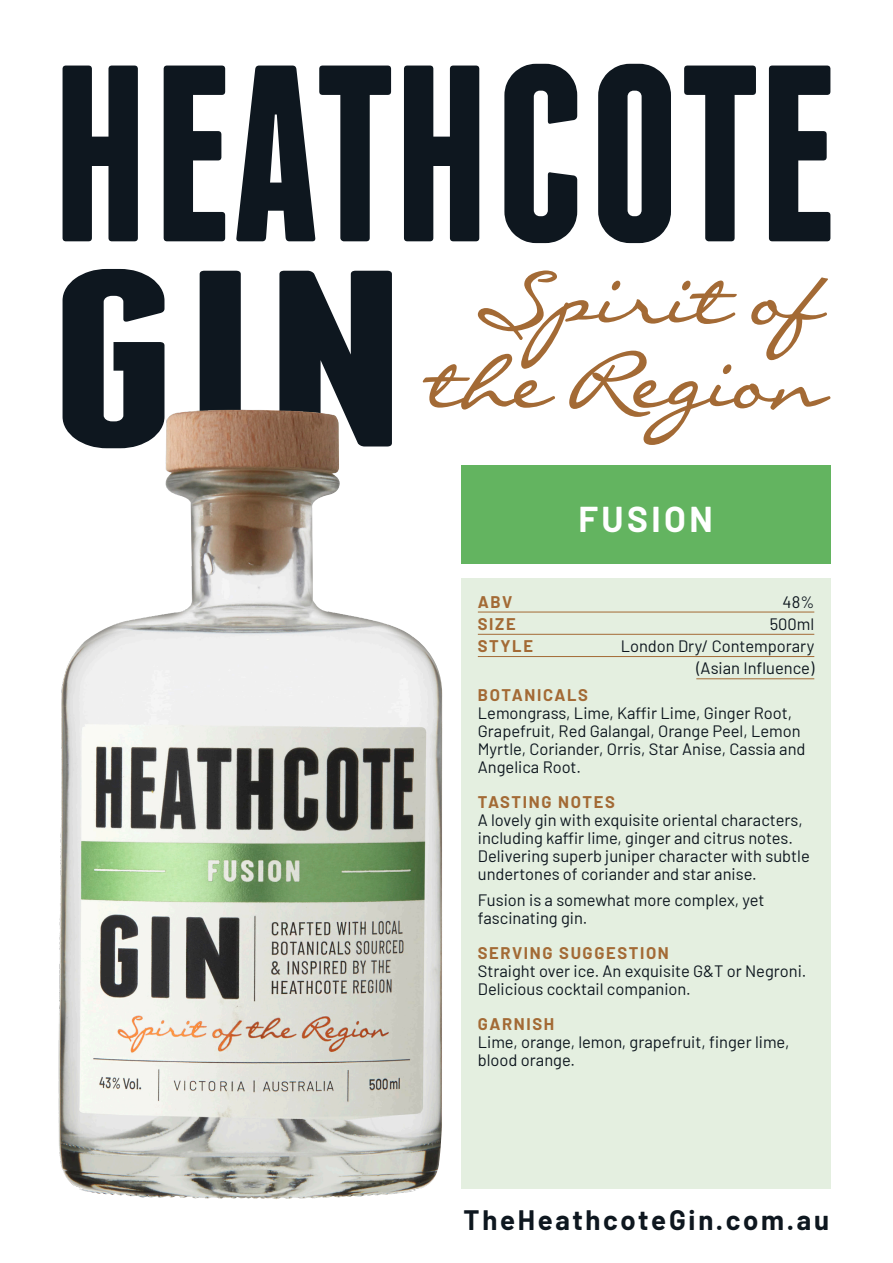
<style>
.page{position:relative;width:893px;height:1263px;background:#fff}
.page>*{position:absolute;margin:0;border:0;box-sizing:border-box;transform-origin:0 0}
.t1{font:700 35.1px "Barlow";letter-spacing:.1em;color:#fff}
.Head{font:700 27.45px "Barlow";letter-spacing:.1em;color:#0e171f}
.Taste{font:16.5px/18px "Barlow";color:#0e171f}
.Head-2{font:700 16.5px "Barlow";letter-spacing:.1em;color:#a36a35}
.Head-3{font:16.5px "Barlow";color:#0e171f}
</style>
<div class="page">
<div style="left:461px;top:578px;width:369px;height:610px;background:#e4efe0"></div>
<hr style="left:478px;top:612px;width:336px;height:1px;background:#a36a35">
<hr style="left:478px;top:634px;width:336px;height:1px;background:#a36a35">
<hr style="left:478px;top:656px;width:336px;height:1px;background:#a36a35">
<hr style="left:696px;top:678px;width:118px;height:1px;background:#a36a35">
<div style="left:461px;top:465px;width:369px;height:98px;background:#63b460"></div>
<svg style="left:63px;top:64px;width:767px;height:345px;fill:#0e171f"></svg>
<svg style="left:423px;top:270px;width:407px;height:175px"></svg>
<img style="left:58px;top:409px;width:384px;height:790px">
<p class="t1" style="left:578px;top:493px;width:136px">FUSION</p>
<p class="Head-2" style="left:478px;top:589px;width:36px">ABV</p>
<p class="Head-3" style="left:783px;top:590px;width:33px">48%</p>
<p class="Head-2" style="left:478px;top:612px;width:39px">SIZE</p>
<p class="Head-3" style="left:770px;top:612px;width:46px">500ml</p>
<p class="Head-2" style="left:478px;top:634px;width:57px">STYLE</p>
<p class="Head-3" style="left:621px;top:634px;width:195px">London Dry/ Contemporary</p>
<p class="Head-3" style="left:696px;top:656px;width:119px">(Asian Influence)</p>
<p class="Head-2" style="left:478px;top:683px;width:112px">BOTANICALS</p>
<p class="Taste" style="left:478px;top:703px;width:329px">Lemongrass, Lime, Kaffir Lime, Ginger Root, Grapefruit, Red Galangal, Orange Peel, Lemon Myrtle, Coriander, Orris, Star Anise, Cassia and Angelica Root.</p>
<p class="Head-2" style="left:478px;top:790px;width:138px">TASTING NOTES</p>
<p class="Taste" style="left:478px;top:810px;width:333px">A lovely gin with exquisite oriental characters, including kaffir lime, ginger and citrus notes.<br>Delivering superb juniper character with subtle undertones of coriander and star anise.</p>
<p class="Taste" style="left:478px;top:890px;width:288px">Fusion is a somewhat more complex, yet fascinating gin.</p>
<p class="Head-2" style="left:478px;top:941px;width:193px">SERVING SUGGESTION</p>
<p class="Taste" style="left:478px;top:961px;width:330px">Straight over ice. An exquisite G&amp;T or Negroni.<br>Delicious cocktail companion.</p>
<p class="Head-2" style="left:478px;top:1012px;width:78px">GARNISH</p>
<p class="Taste" style="left:478px;top:1032px;width:313px">Lime, orange, lemon, grapefruit, finger lime, blood orange.</p>
<p class="Head" style="left:464px;top:1200px;width:367px">TheHeathcoteGin.com.au</p>
</div>
